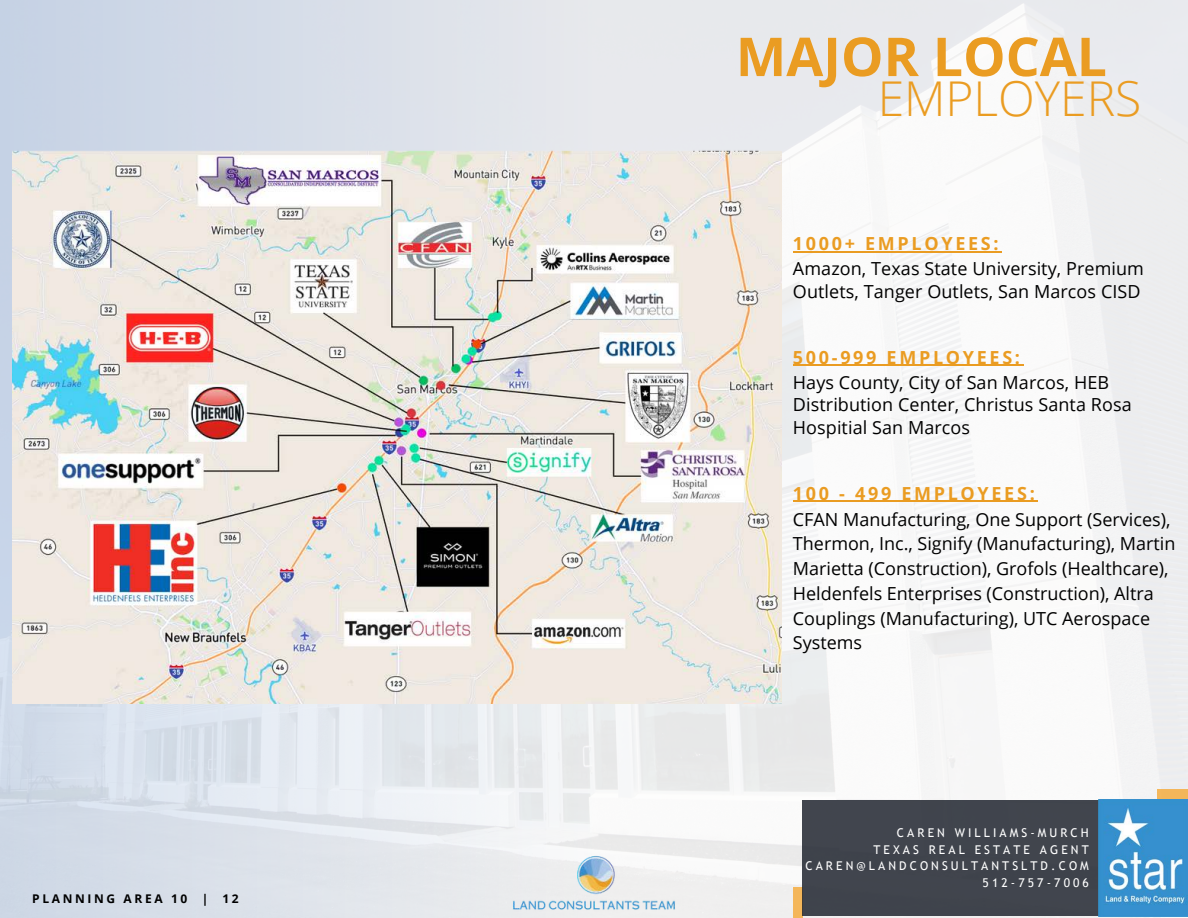
<style>
.page{position:relative;width:1188px;height:918px;background:#fff}
.page>*{position:absolute;margin:0;border:0;box-sizing:border-box;transform-origin:0 0}
.t1{font:700 53.55px "Open Sans";color:#ea9c22}
.t2{font:300 48px "Open Sans";color:#ea9c22}
.t3{font:18px/24.8px "Open Sans";color:#000}
.t4{font:700 18px "Open Sans";letter-spacing:.15em;color:#ea9c22}
.t5{font:12.15px "Trebuchet MS";letter-spacing:.255em;color:#fff}
.t6{font:700 12px "Open Sans";letter-spacing:.22em;color:#000}
</style>
<div class="page">
<img style="left:0;top:0;width:1188px;height:918px">
<div style="left:793px;top:887px;width:9px;height:31px;background:#f4b65a"></div>
<div style="left:802px;top:800px;width:375px;height:116px;background:#41454d"></div>
<img style="left:1099px;top:800px;width:89px;height:116px">
<div style="left:1157px;top:790px;width:31px;height:9px;background:#f3b65a"></div>
<img style="left:493px;top:843px;width:202px;height:75px">
<img style="left:12px;top:150px;width:770px;height:553px">
<hr style="left:793px;top:251px;width:209px;height:2px;background:#ea9c22">
<hr style="left:793px;top:365px;width:230px;height:1px;background:#ea9c22">
<hr style="left:793px;top:501px;width:245px;height:1px;background:#ea9c22">
<p class="t6" style="left:32px;top:890px;width:208px">PLANNING AREA 10 | 12</p>
<p class="t1" style="left:736px;top:19px;width:373px">MAJOR LOCAL</p>
<p class="t2" style="left:878px;top:65px;width:265px">EMPLOYERS</p>
<p class="t4" style="left:793px;top:231px;width:207px">1000+ EMPLOYEES:</p>
<p class="t3" style="left:793px;top:257px;width:353px;line-height:22.5px">Amazon, Texas State University, Premium<br>Outlets, Tanger Outlets, San Marcos CISD</p>
<p class="t4" style="left:793px;top:345px;width:229px">500-999 EMPLOYEES:</p>
<p class="t3" style="left:793px;top:370px;width:340px;line-height:22.5px">Hays County, City of San Marcos, HEB<br>Distribution Center, Christus Santa Rosa<br>Hospitial San Marcos</p>
<p class="t4" style="left:793px;top:480px;width:243px">100 - 499 EMPLOYEES:</p>
<p class="t3" style="left:793px;top:506px;width:384px">CFAN Manufacturing, One Support (Services), Thermon, Inc., Signify (Manufacturing), Martin Marietta (Construction), Grofols (Healthcare), Heldenfels Enterprises (Construction), Altra Couplings (Manufacturing), UTC Aerospace Systems</p>
<h1 class="t5" style="left:897px;top:826px;width:193px">CAREN WILLIAMS-MURCH</h1>
<h2 class="t5" style="left:873px;top:842px;width:217px">TEXAS REAL ESTATE AGENT</h2>
<p class="t5" style="left:805px;top:859px;width:285px">CAREN@LANDCONSULTANTSLTD.COM</p>
<h4 class="t5" style="left:983px;top:876px;width:108px">512-757-7006</h4>
</div>
